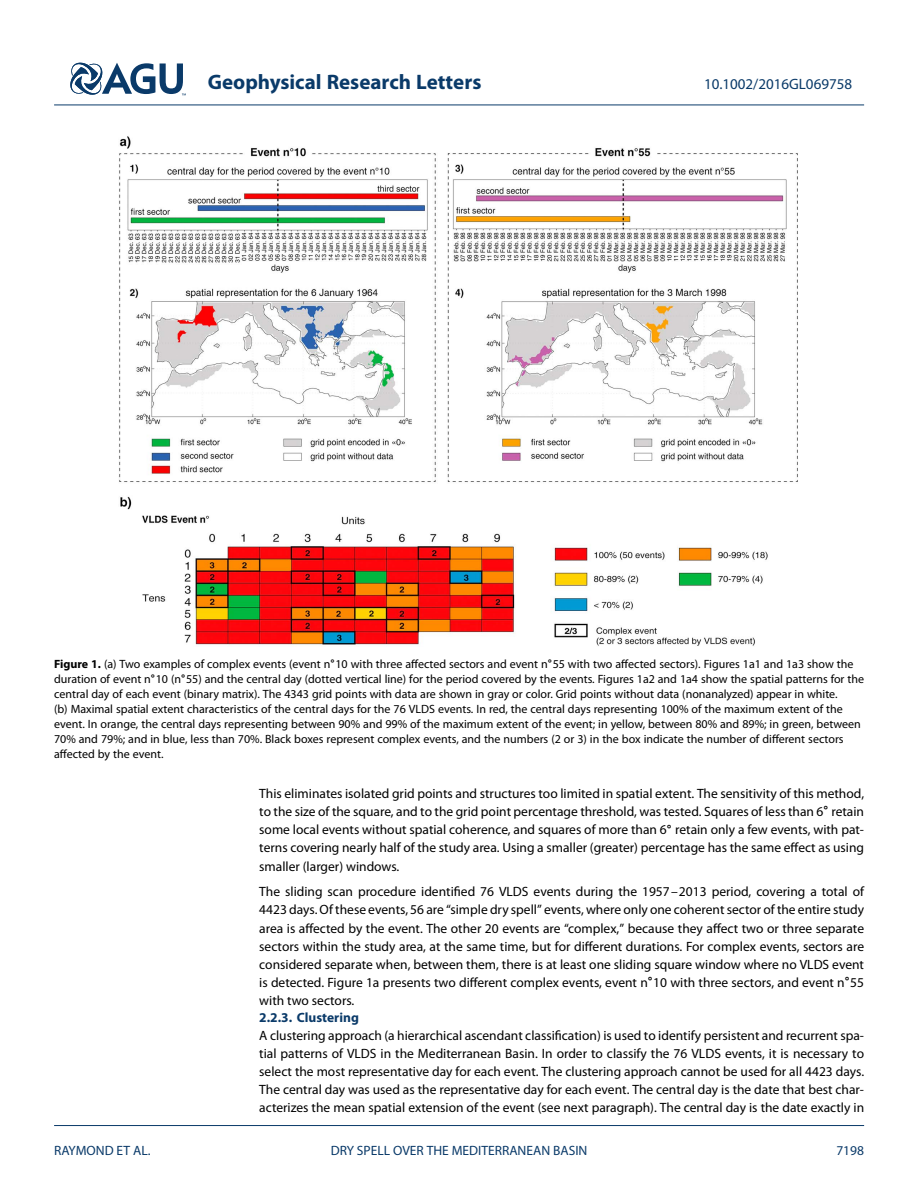
<style>
.page{position:relative;width:918px;height:1188px;background:#fff}
.page>*{position:absolute;margin:0;border:0;box-sizing:border-box;transform-origin:0 0}
.t1{font:700 21px "Myriad Pro";color:#0a3a69}
.t2{font:15px "Myriad Pro";color:#0a3a69}
.t3{font:13.5px/18.1px "Myriad Pro";color:#000;text-align:justify}
.t4{font:13.5px "Myriad Pro";color:#0a3a69}
.t5{font:700 13.5px "Myriad Pro";color:#0a3a69}
.t6{font:12px/15px "Myriad Pro";color:#000}
.s1{font-weight:700}
</style>
<div class="page">
<svg style="left:70px;top:62px;width:116px;height:34px"></svg>
<hr style="left:54px;top:105px;width:810px;height:1px;background:#0a3a69">
<img style="left:119px;top:136px;width:679px;height:511px">
<hr style="left:54px;top:1125px;width:810px;height:1px;background:#0a3a69">
<h1 class="t1" style="left:208px;top:73px;width:275px">Geophysical Research Letters</h1>
<p class="t2" style="left:704px;top:78px;width:150px">10.1002/2016GL069758</p>
<p class="t6" style="left:54px;top:657px;width:812px"><span class="s1">Figure 1.</span> (a) Two examples of complex events (event n<sup>∘</sup>10 with three affected sectors and event n<sup>∘</sup>55 with two affected sectors). Figures 1a1 and 1a3 show the duration of event n<sup>∘</sup>10 (n<sup>∘</sup>55) and the central day (dotted vertical line) for the period covered by the events. Figures 1a2 and 1a4 show the spatial patterns for the central day of each event (binary matrix). The 4343 grid points with data are shown in gray or color. Grid points without data (nonanalyzed) appear in white.<br>(b) Maximal spatial extent characteristics of the central days for the 76 VLDS events. In red, the central days representing 100% of the maximum extent of the event. In orange, the central days representing between 90% and 99% of the maximum extent of the event; in yellow, between 80% and 89%; in green, between 70% and 79%; and in blue, less than 70%. Black boxes represent complex events, and the numbers (2 or 3) in the box indicate the number of different sectors affected by the event.</p>
<p class="t3" style="left:259px;top:785px;width:606px">This eliminates isolated grid points and structures too limited in spatial extent. The sensitivity of this method, to the size of the square, and to the grid point percentage threshold, was tested. Squares of less than 6<sup>∘</sup> retain some local events without spatial coherence, and squares of more than 6<sup>∘</sup> retain only a few events, with pat&shy;terns covering nearly half of the study area. Using a smaller (greater) percentage has the same effect as using smaller (larger) windows.</p>
<p class="t3" style="left:259px;top:884px;width:606px">The sliding scan procedure identified 76 VLDS events during the 1957–2013 period, covering a total of 4423 days. Of these events, 56 are “simple dry spell” events, where only one coherent sector of the entire study area is affected by the event. The other 20 events are “complex,” because they affect two or three separate sectors within the study area, at the same time, but for different durations. For complex events, sectors are considered separate when, between them, there is at least one sliding square window where no VLDS event is detected. Figure 1a presents two different complex events, event n<sup>∘</sup>10 with three sectors, and event n<sup>∘</sup>55 with two sectors.</p>
<p class="t5" style="left:259px;top:1012px;width:101px">2.2.3. Clustering</p>
<p class="t3" style="left:259px;top:1027px;width:606px">A clustering approach (a hierarchical ascendant classification) is used to identify persistent and recurrent spa&shy;tial patterns of VLDS in the Mediterranean Basin. In order to classify the 76 VLDS events, it is necessary to select the most representative day for each event. The clustering approach cannot be used for all 4423 days.<br>The central day was used as the representative day for each event. The central day is the date that best char&shy;acterizes the mean spatial extension of the event (see next paragraph). The central day is the date exactly in</p>
<p class="t4" style="left:54px;top:1145px;width:98px">RAYMOND ET AL.</p>
<p class="t4" style="left:331px;top:1145px;width:258px">DRY SPELL OVER THE MEDITERRANEAN BASIN</p>
<p class="t4" style="left:836px;top:1145px;width:29px">7198</p>
</div>
